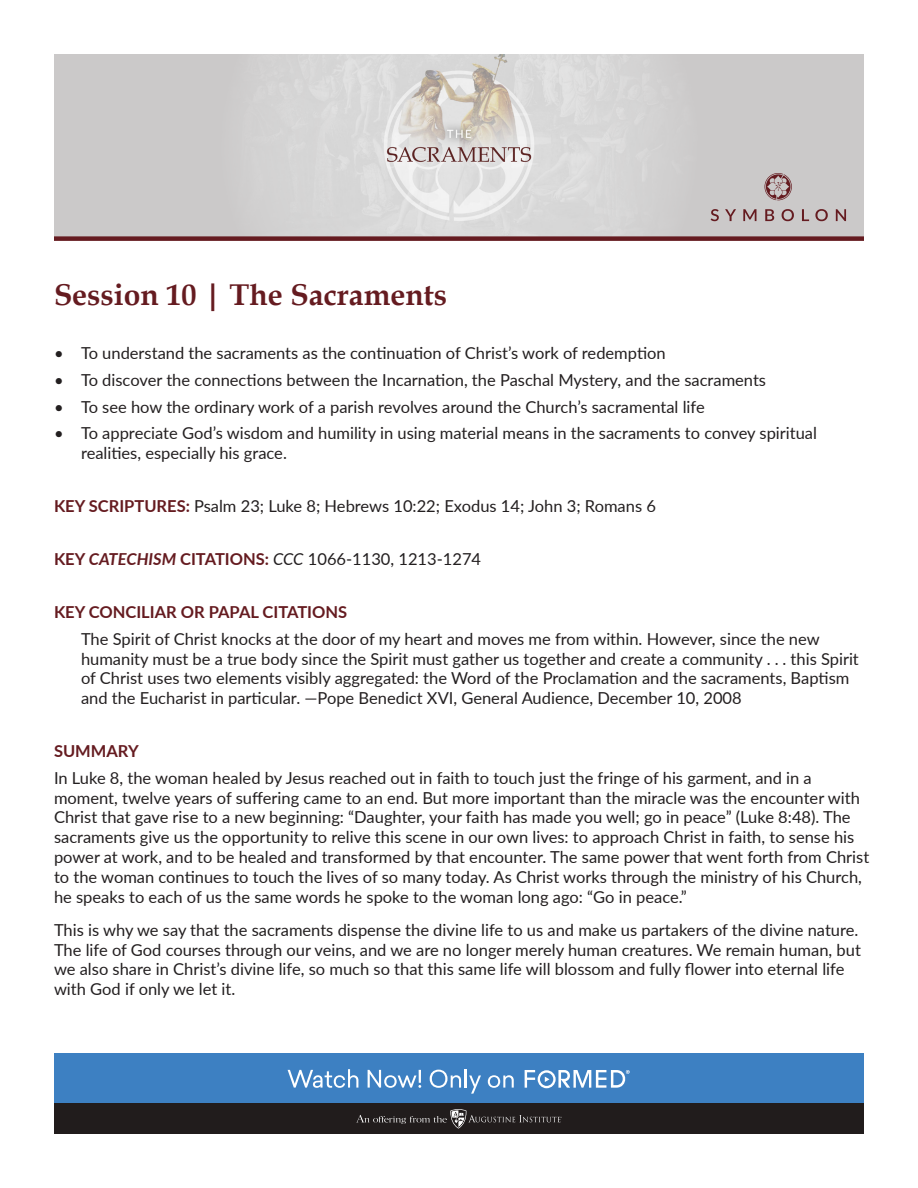
<style>
.page{position:relative;width:918px;height:1188px;background:#fff}
.page>*{position:absolute;margin:0;border:0;box-sizing:border-box;transform-origin:0 0}
.t1{font:700 30px "Book Antiqua";color:#651b20}
.t2{font:16.5px/19.8px "Lato";color:#231f20}
.t3{font:700 16.5px "Lato";color:#651b20}
.s1{font-weight:700;color:#651b20}
.s2{font-weight:700;font-style:italic;color:#651b20}
.s3{font-style:italic}
</style>
<div class="page">
<div style="left:54px;top:1054px;width:810px;height:50px;background:#3d80c2"></div>
<svg style="left:525px;top:1070px;width:105px;height:18px"></svg>
<svg style="left:288px;top:1069px;width:70px;height:19px"></svg>
<svg style="left:368px;top:1070px;width:53px;height:18px"></svg>
<svg style="left:430px;top:1069px;width:51px;height:25px"></svg>
<svg style="left:488px;top:1075px;width:26px;height:13px"></svg>
<div style="left:54px;top:1104px;width:810px;height:30px;background:#211c1c"></div>
<svg style="left:356px;top:1109px;width:206px;height:20px"></svg>
<div style="left:54px;top:54px;width:810px;height:182px;background:#cbc9c9"></div>
<img style="left:254px;top:54px;width:412px;height:182px">
<div style="left:54px;top:236px;width:810px;height:5px;background:#651b20"></div>
<svg style="left:711px;top:209px;width:8px;height:12px"></svg>
<svg style="left:725px;top:209px;width:11px;height:12px"></svg>
<svg style="left:743px;top:209px;width:13px;height:12px"></svg>
<svg style="left:765px;top:209px;width:9px;height:12px"></svg>
<svg style="left:782px;top:209px;width:12px;height:12px"></svg>
<svg style="left:802px;top:209px;width:7px;height:12px"></svg>
<svg style="left:815px;top:209px;width:13px;height:12px"></svg>
<svg style="left:836px;top:209px;width:10px;height:12px"></svg>
<svg style="left:765px;top:173px;width:27px;height:27px"></svg>
<p class="t1" style="left:54px;top:277px;width:395px">Session 10 | The Sacraments</p>
<p class="t2" style="left:54px;top:343px;width:613px">• To understand the sacraments as the continuation of Christ’s work of redemption</p>
<p class="t2" style="left:54px;top:369px;width:714px">• To discover the connections between the Incarnation, the Paschal Mystery, and the sacraments</p>
<p class="t2" style="left:54px;top:396px;width:652px">• To see how the ordinary work of a parish revolves around the Church’s sacramental life</p>
<p class="t2" style="left:81px;top:422px;width:738px;text-indent:-27px">• To appreciate God’s wisdom and humility in using material means in the sacraments to convey spiritual realities, especially his grace.</p>
<p class="t2" style="left:54px;top:495px;width:603px"><span class="s1">KEY SCRIPTURES:</span> Psalm 23; Luke 8; Hebrews 10:22; Exodus 14; John 3; Romans 6</p>
<p class="t2" style="left:54px;top:548px;width:429px"><span class="s1">KEY</span> <span class="s2">CATECHISM</span> <span class="s1">CITATIONS:</span> <span class="s3">CCC</span> 1066-1130, 1213-1274</p>
<p class="t3" style="left:54px;top:600px;width:295px">KEY CONCILIAR OR PAPAL CITATIONS</p>
<p class="t2" style="left:81px;top:628px;width:779px">The Spirit of Christ knocks at the door of my heart and moves me from within. However, since the new humanity must be a true body since the Spirit must gather us together and create a community . . . this Spirit of Christ uses two elements visibly aggregated: the Word of the Proclamation and the sacraments, Baptism and the Eucharist in particular. —Pope Benedict XVI, General Audience, December 10, 2008</p>
<p class="t3" style="left:54px;top:739px;width:86px">SUMMARY</p>
<p class="t2" style="left:54px;top:767px;width:817px">In Luke 8, the woman healed by Jesus reached out in faith to touch just the fringe of his garment, and in a moment, twelve years of suffering came to an end. But more important than the miracle was the encounter with Christ that gave rise to a new beginning: “Daughter, your faith has made you well; go in peace” (Luke 8:48). The sacraments give us the opportunity to relive this scene in our own lives: to approach Christ in faith, to sense his power at work, and to be healed and transformed by that encounter. The same power that went forth from Christ to the woman continues to touch the lives of so many today. As Christ works through the ministry of his Church, he speaks to each of us the same words he spoke to the woman long ago: “Go in peace.”</p>
<p class="t2" style="left:54px;top:919px;width:808px">This is why we say that the sacraments dispense the divine life to us and make us partakers of the divine nature.<br>The life of God courses through our veins, and we are no longer merely human creatures. We remain human, but we also share in Christ’s divine life, so much so that this same life will blossom and fully flower into eternal life with God if only we let it.</p>
</div>
